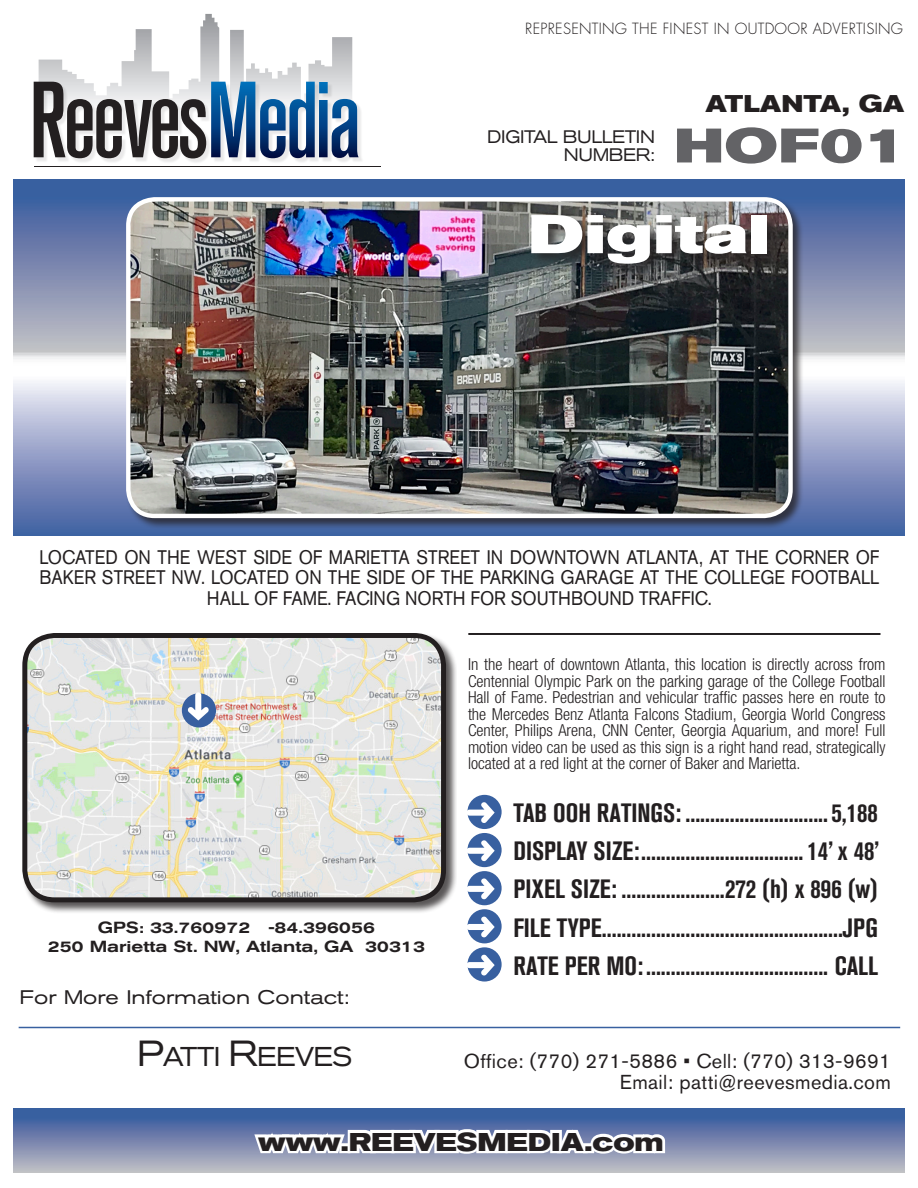
<style>
.page{position:relative;width:918px;height:1188px;background:#fff}
.page>*{position:absolute;margin:0;border:0;box-sizing:border-box;transform-origin:0 0}
.t1{font:54px "Nissan AG Super";color:#fff;scale:1.39 1}
.t2{font:48px "Nissan AG Super";color:#636366;scale:1.39 1}
.t3{font:expanded 27px "Nissan AG";letter-spacing:-.02em;color:#231f20;scale:.91 1}
.t4{font:700 condensed 26.25px "Nissan AG";color:#231f20}
.t5{font:700 expanded 25.5px "Nissan AG";color:#231f20}
.t6{font:700 expanded 24px "Nissan AG";color:#231f20}
.t7{font:20.1px "Nissan AG";letter-spacing:.02em;color:#231f20}
.t8{font:19.5px/20.4px "Nissan AG";color:#231f20;text-align:center;scale:.9 1}
.t9{font:expanded 19.5px "Nissan AG";color:#231f20}
.t10{font:expanded 18px "Nissan AG";letter-spacing:-.02em;color:#231f20;scale:.91 1}
.t11{font:300 condensed 16.5px/16.5px "Helvetica Neue";color:#231f20;text-align:justify}
.t12{font:500 expanded 15.9px "Nissan AG";color:#231f20}
.t13{font:300 15px "Futura";letter-spacing:.02em;color:#231f20}
.s1{font-size:36px}
</style>
<div class="page">
<div style="left:14px;top:1109px;width:891px;height:64px;background:linear-gradient(to bottom,#2b519a,#c1bcc4)"></div>
<svg style="left:14px;top:180px;width:891px;height:356px;background:#8192bb"></svg>
<div style="left:125px;top:196px;width:679px;height:334px;background:#231f20;opacity:.75"></div>
<img style="left:128px;top:199px;width:663px;height:317px">
<div style="left:126px;top:197px;width:667px;height:321px;border:4px solid #fff;border-radius:26px"></div>
<hr style="left:34px;top:166px;width:347px;height:1px;background:#231f20">
<img style="left:36px;top:107px;width:326px;height:56px">
<svg style="left:34px;top:14px;width:325px;height:144px"></svg>
<div style="left:22px;top:632px;width:435px;height:282px;background:#231f20;opacity:.75"></div>
<img style="left:25px;top:635px;width:419px;height:265px">
<div style="left:22px;top:633px;width:424px;height:269px;border:5px solid #231f20;border-radius:30px"></div>
<hr style="left:468px;top:633px;width:412px;height:2px;background:#231f20">
<hr style="left:19px;top:1027px;width:881px;height:1px;background:#3860a0">
<svg style="left:251px;top:1110px;width:417px;height:63px"></svg>
<div style="left:530px;top:214px;width:252px;height:65px;background:#231f20;opacity:.75"></div>
<div style="left:467px;top:795px;width:35px;height:34px;background:#3860a0;border-radius:50%"></div>
<svg style="left:467px;top:802px;width:28px;height:21px"></svg>
<div style="left:467px;top:871px;width:35px;height:34px;background:#3860a0;border-radius:50%"></div>
<svg style="left:467px;top:878px;width:28px;height:21px"></svg>
<div style="left:467px;top:947px;width:35px;height:35px;background:#3860a0;border-radius:50%"></div>
<svg style="left:467px;top:955px;width:28px;height:21px"></svg>
<div style="left:467px;top:833px;width:35px;height:34px;background:#3860a0;border-radius:50%"></div>
<svg style="left:467px;top:840px;width:28px;height:21px"></svg>
<div style="left:467px;top:909px;width:35px;height:34px;background:#3860a0;border-radius:50%"></div>
<svg style="left:467px;top:917px;width:28px;height:20px"></svg>
<div style="left:182px;top:693px;width:34px;height:35px;background:#3860a0;border-radius:50%"></div>
<svg style="left:188px;top:692px;width:21px;height:29px"></svg>
<p class="t13" style="left:525px;top:19px;width:379px">REPRESENTING THE FINEST IN OUTDOOR ADVERTISING</p>
<p class="t10" style="left:487px;top:127px;width:186px">DIGITAL BULLETIN</p>
<p class="t10" style="left:564px;top:145px;width:102px">NUMBER:</p>
<p class="t6" style="left:706px;top:90px;width:200px">ATLANTA, GA</p>
<p class="t2" style="left:674px;top:118px;width:168px">HOF01</p>
<p class="t1" style="left:528px;top:203px;width:176px">Digital</p>
<p class="t8" style="left:39px;top:547px;width:935px">LOCATED ON THE WEST SIDE OF MARIETTA STREET IN DOWNTOWN ATLANTA, AT THE CORNER OF<br>BAKER STREET NW. LOCATED ON THE SIDE OF THE PARKING GARAGE AT THE COLLEGE FOOTBALL<br>HALL OF FAME. FACING NORTH FOR SOUTHBOUND TRAFFIC.</p>
<p class="t12" style="left:98px;top:918px;width:279px">GPS: 33.760972 -84.396056</p>
<p class="t12" style="left:48px;top:937px;width:379px">250 Marietta St. NW, Atlanta, GA 30313</p>
<p class="t9" style="left:20px;top:986px;width:331px">For More Information Contact:</p>
<p class="t3" style="left:137px;top:1041px;width:238px"><span class="s1">P</span>ATTI <span class="s1">R</span>EEVES</p>
<p class="t11" style="left:468px;top:656px;width:419px">In the heart of downtown Atlanta, this location is directly across from Centennial Olympic Park on the parking garage of the College Football Hall of Fame. Pedestrian and vehicular traffic passes here en route to the Mercedes Benz Atlanta Falcons Stadium, Georgia World Congress Center, Philips Arena, CNN Center, Georgia Aquarium, and more! Full motion video can be used as this sign is a right hand read, strategically located at a red light at the corner of Baker and Marietta.</p>
<p class="t4" style="left:513px;top:798px;width:366px">TAB OOH RATINGS: .............................5,188</p>
<p class="t4" style="left:513px;top:836px;width:368px">DISPLAY SIZE:.................................14’ x 48’</p>
<p class="t4" style="left:513px;top:874px;width:366px">PIXEL SIZE: .....................272 (h) x 896 (w)</p>
<p class="t4" style="left:513px;top:913px;width:366px">FILE TYPE.................................................JPG</p>
<p class="t4" style="left:513px;top:951px;width:366px">RATE PER MO:..................................... CALL</p>
<p class="t7" style="left:464px;top:1049px;width:429px">Office: (770) 271-5886 • Cell: (770) 313-9691</p>
<p class="t7" style="left:620px;top:1070px;width:273px">Email: patti@reevesmedia.com</p>
<p class="t5" style="left:258px;top:1127px;width:407px">www.REEVESMEDIA.com</p>
</div>
